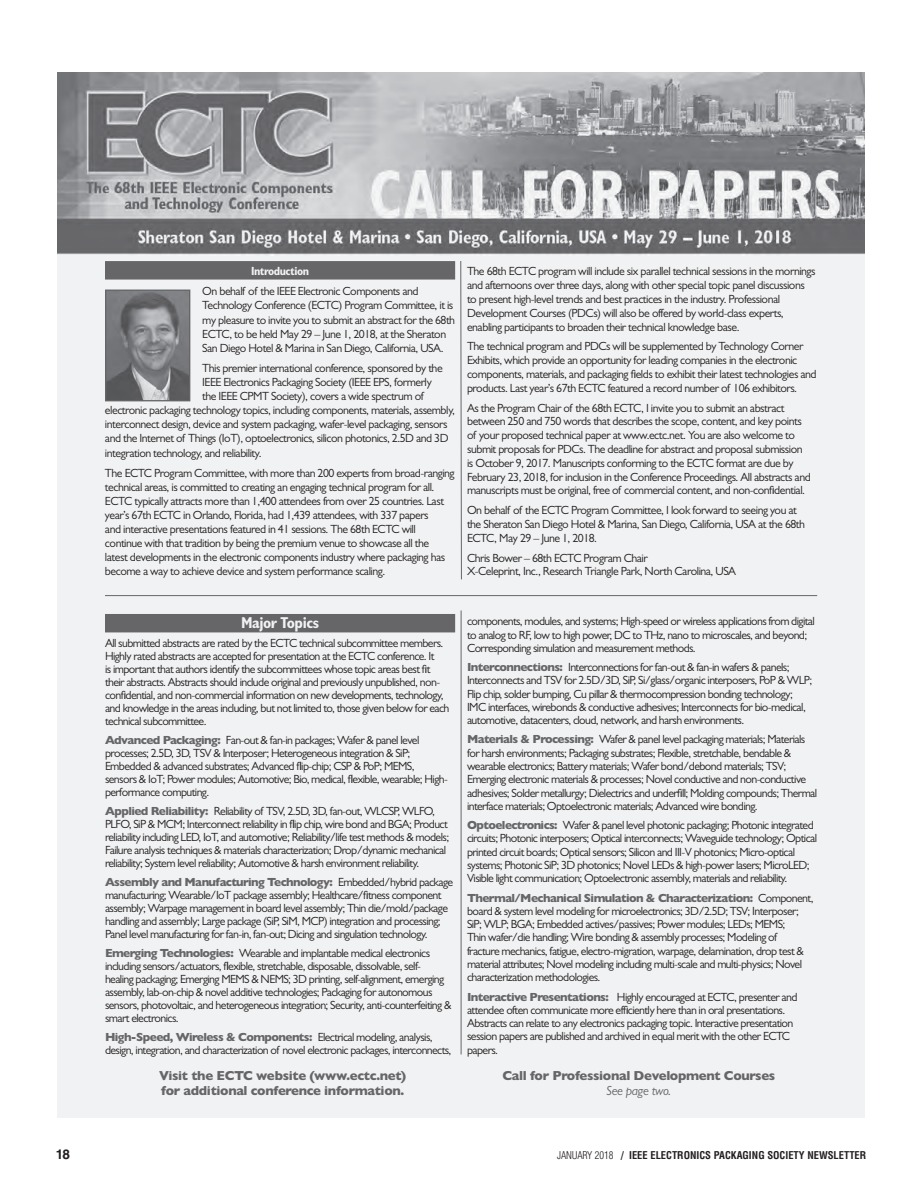
<style>
.page{position:relative;width:921px;height:1192px;background:#fff}
.page>*{position:absolute;margin:0;border:0;box-sizing:border-box;transform-origin:0 0}
.t1{font:700 condensed 15.75px "Gill Sans";letter-spacing:-.025em;color:#f1f2f3}
.t2{font:700 13.5px "Helvetica LT Std";color:#231f20}
.t3{font:800 13.2px/15.8px "Gill Sans";letter-spacing:-.025em;color:#666669}
.t4{font:italic 13.2px "Gill Sans";letter-spacing:-.025em;color:#666669}
.t5{font:11.85px/13px "Gill Sans";letter-spacing:-.05em;color:#231f20}
.t6{font:700 condensed 11.85px "Gill Sans";letter-spacing:-.04em;color:#f1f2f3}
.t7{font:700 condensed 10.5px "Helvetica LT Std";color:#231f20}
.s1{font-weight:800;color:#666669}
.s2{font-weight:300}
</style>
<div class="page">
<img style="left:57px;top:73px;width:807px;height:1044px">
<div style="left:105px;top:261px;width:350px;height:18px;background:#666669"></div>
<div style="left:105px;top:614px;width:350px;height:18px;background:#666669"></div>
<img style="left:107px;top:291px;width:81px;height:108px">
<div style="left:105px;top:289px;width:85px;height:112px;border:1px solid #666669"></div>
<svg style="left:460px;top:260px;width:2px;height:320px"></svg>
<hr style="left:461px;top:610px;width:1px;height:444px;background:#666669">
<hr style="left:105px;top:595px;width:712px;height:1px;background:#666669">
<p class="t6" style="left:251px;top:264px;width:59px">Introduction</p>
<p class="t5" style="left:202px;top:284px;width:254px;line-height:14.1px">On behalf of the IEEE Electronic Components and Technology Conference (ECTC) Program Committee, it is my pleasure to invite you to submit an abstract for the 68th ECTC, to be held May 29 – June 1, 2018, at the Sheraton San Diego Hotel &amp; Marina in San Diego, California, USA.</p>
<p class="t5" style="left:202px;top:361px;width:242px">This premier international conference, sponsored by the</p>
<p class="t5" style="left:202px;top:375px;width:231px">IEEE Electronics Packaging Society (IEEE EPS, formerly</p>
<p class="t5" style="left:202px;top:389px;width:223px">the IEEE CPMT Society), covers a wide spectrum of</p>
<p class="t5" style="left:105px;top:403px;width:351px">electronic packaging technology topics, including components, materials, assembly,</p>
<p class="t5" style="left:105px;top:418px;width:344px">interconnect design, device and system packaging, wafer-level packaging, sensors</p>
<p class="t5" style="left:105px;top:432px;width:345px">and the Internet of Things (IoT), optoelectronics, silicon photonics, 2.5D and 3D</p>
<p class="t5" style="left:105px;top:446px;width:158px">integration technology, and reliability.</p>
<p class="t5" style="left:105px;top:465px;width:351px;line-height:14.1px">The ECTC Program Committee, with more than 200 experts from broad-ranging technical areas, is committed to creating an engaging technical program for all.<br>ECTC typically attracts more than 1,400 attendees from over 25 countries. Last year’s 67th ECTC in Orlando, Florida, had 1,439 attendees, with 337 papers<br>and interactive presentations featured in 41 sessions. The 68th ECTC will continue with that tradition by being the premium venue to showcase all the latest developments in the electronic components industry where packaging has become a way to achieve device and system performance scaling.</p>
<p class="t5" style="left:467px;top:264px;width:350px;line-height:13.8px">The 68th ECTC program will include six parallel technical sessions in the mornings and afternoons over three days, along with other special topic panel discussions to present high-level trends and best practices in the industry. Professional Development Courses (PDCs) will also be offered by world-class experts, enabling participants to broaden their technical knowledge base.</p>
<p class="t5" style="left:467px;top:339px;width:351px;line-height:13.8px">The technical program and PDCs will be supplemented by Technology Corner Exhibits, which provide an opportunity for leading companies in the electronic components, materials, and packaging fields to exhibit their latest technologies and products. Last year’s 67th ECTC featured a record number of 106 exhibitors.</p>
<p class="t5" style="left:467px;top:400px;width:345px;line-height:13.8px">As the Program Chair of the 68th ECTC, I invite you to submit an abstract between 250 and 750 words that describes the scope, content, and key points of your proposed technical paper at www.ectc.net. You are also welcome to submit proposals for PDCs. The deadline for abstract and proposal submission is October 9, 2017. Manuscripts conforming to the ECTC format are due by February 23, 2018, for inclusion in the Conference Proceedings. All abstracts and manuscripts must be original, free of commercial content, and non-confidential.</p>
<p class="t5" style="left:467px;top:503px;width:339px;line-height:13.8px">On behalf of the ECTC Program Committee, I look forward to seeing you at the Sheraton San Diego Hotel &amp; Marina, San Diego, California, USA at the 68th<br>ECTC, May 29 – June 1, 2018.</p>
<p class="t5" style="left:467px;top:550px;width:271px;line-height:13.8px">Chris Bower – 68th ECTC Program Chair<br>X-Celeprint, Inc., Research Triangle Park, North Carolina, USA</p>
<h1 class="t1" style="left:241px;top:613px;width:80px">Major Topics</h1>
<p class="t5" style="left:105px;top:636px;width:346px">All submitted abstracts are rated by the ECTC technical subcommittee members.<br>Highly rated abstracts are accepted for presentation at the ECTC conference. It<br>is important that authors identify the subcommittees whose topic areas best fit their abstracts. Abstracts should include original and previously unpublished, non&shy;confidential, and non-commercial information on new developments, technology, and knowledge in the areas including, but not limited to, those given below for each technical subcommittee.</p>
<p class="t5" style="left:105px;top:733px;width:344px"><span class="s1">Advanced Packaging:</span> Fan-out &amp; fan-in packages; Wafer &amp; panel level processes; 2.5D, 3D, TSV &amp; Interposer; Heterogeneous integration &amp; SiP; Embedded &amp; advanced substrates; Advanced flip-chip; CSP &amp; PoP; MEMS, sensors &amp; IoT; Power modules; Automotive; Bio, medical, flexible, wearable; High&shy;performance computing.</p>
<p class="t5" style="left:105px;top:804px;width:346px"><span class="s1">Applied Reliability:</span> Reliability of TSV, 2.5D, 3D, fan-out, WLCSP, WLFO, PLFO, SiP &amp; MCM; Interconnect reliability in flip chip, wire bond and BGA; Product reliability including LED, IoT, and automotive; Reliability/life test methods &amp; models; Failure analysis techniques &amp; materials characterization; Drop/dynamic mechanical reliability; System level reliability; Automotive &amp; harsh environment reliability.</p>
<p class="t5" style="left:105px;top:875px;width:350px"><span class="s1">Assembly and Manufacturing Technology:</span> Embedded/hybrid package manufacturing; Wearable/IoT package assembly; Healthcare/fitness component assembly; Warpage management in board level assembly; Thin die/mold/package handling and assembly; Large package (SiP, SiM, MCP) integration and processing; Panel level manufacturing for fan-in, fan-out; Dicing and singulation technology.</p>
<p class="t5" style="left:105px;top:946px;width:348px"><span class="s1">Emerging Technologies:</span> Wearable and implantable medical electronics including sensors/actuators, flexible, stretchable, disposable, dissolvable, self&shy;healing packaging; Emerging MEMS &amp; NEMS; 3D printing, self-alignment, emerging assembly, lab-on-chip &amp; novel additive technologies; Packaging for autonomous sensors, photovoltaic, and heterogeneous integration; Security, anti-counterfeiting &amp; smart electronics.</p>
<p class="t5" style="left:105px;top:1030px;width:348px"><span class="s1">High-Speed, Wireless &amp; Components:</span> Electrical modeling, analysis, design, integration, and characterization of novel electronic packages, interconnects,</p>
<p class="t5" style="left:467px;top:614px;width:349px">components, modules, and systems; High-speed or wireless applications from digital to analog to RF, low to high power, DC to THz, nano to microscales, and beyond;<br>Corresponding simulation and measurement methods.</p>
<p class="t5" style="left:467px;top:660px;width:346px"><span class="s1">Interconnections:</span> Interconnections for fan-out &amp; fan-in wafers &amp; panels; Interconnects and TSV for 2.5D/3D, SiP, Si/glass/organic interposers, PoP &amp; WLP; Flip chip, solder bumping, Cu pillar &amp; thermocompression bonding technology; IMC interfaces, wirebonds &amp; conductive adhesives; Interconnects for bio-medical, automotive, datacenters, cloud, network, and harsh environments.</p>
<p class="t5" style="left:467px;top:732px;width:352px"><span class="s1">Materials &amp; Processing:</span> Wafer &amp; panel level packaging materials; Materials for harsh environments; Packaging substrates; Flexible, stretchable, bendable &amp; wearable electronics; Battery materials; Wafer bond/debond materials; TSV; Emerging electronic materials &amp; processes; Novel conductive and non-conductive adhesives; Solder metallurgy; Dielectrics and underfill; Molding compounds; Thermal interface materials; Optoelectronic materials; Advanced wire bonding.</p>
<p class="t5" style="left:467px;top:818px;width:351px"><span class="s1">Optoelectronics:</span> Wafer &amp; panel level photonic packaging; Photonic integrated circuits; Photonic interposers; Optical interconnects; Waveguide technology; Optical printed circuit boards; Optical sensors; Silicon and III-V photonics; Micro-optical systems; Photonic SiP; 3D photonics; Novel LEDs &amp; high-power lasers; MicroLED; Visible light communication; Optoelectronic assembly, materials and reliability.</p>
<p class="t5" style="left:467px;top:890px;width:348px"><span class="s1">Thermal/Mechanical Simulation &amp; Characterization:</span> Component, board &amp; system level modeling for microelectronics; 3D/2.5D; TSV; Interposer; SiP; WLP; BGA; Embedded actives/passives; Power modules; LEDs; MEMS;<br>Thin wafer/die handling; Wire bonding &amp; assembly processes; Modeling of<br>fracture mechanics, fatigue, electro-migration, warpage, delamination, drop test &amp; material attributes; Novel modeling including multi-scale and multi-physics; Novel characterization methodologies.</p>
<p class="t5" style="left:467px;top:989px;width:332px;line-height:13.5px"><span class="s1">Interactive Presentations:</span> Highly encouraged at ECTC, presenter and attendee often communicate more efficiently here than in oral presentations.<br>Abstracts can relate to any electronics packaging topic. Interactive presentation session papers are published and archived in equal merit with the other ECTC papers.</p>
<p class="t3" style="left:159px;top:1067px;width:249px">Visit the ECTC website (www.ectc.net) for additional conference information.</p>
<p class="t3" style="left:502px;top:1067px;width:274px">Call for Professional Development Courses</p>
<p class="t4" style="left:606px;top:1083px;width:67px">See page two.</p>
<p class="t2" style="left:56px;top:1145px;width:16px">18</p>
<p class="t7" style="left:557px;top:1148px;width:310px"><span class="s2">JANUARY 2018</span> / IEEE ELECTRONICS PACKAGING SOCIETY NEWSLETTER</p>
</div>
